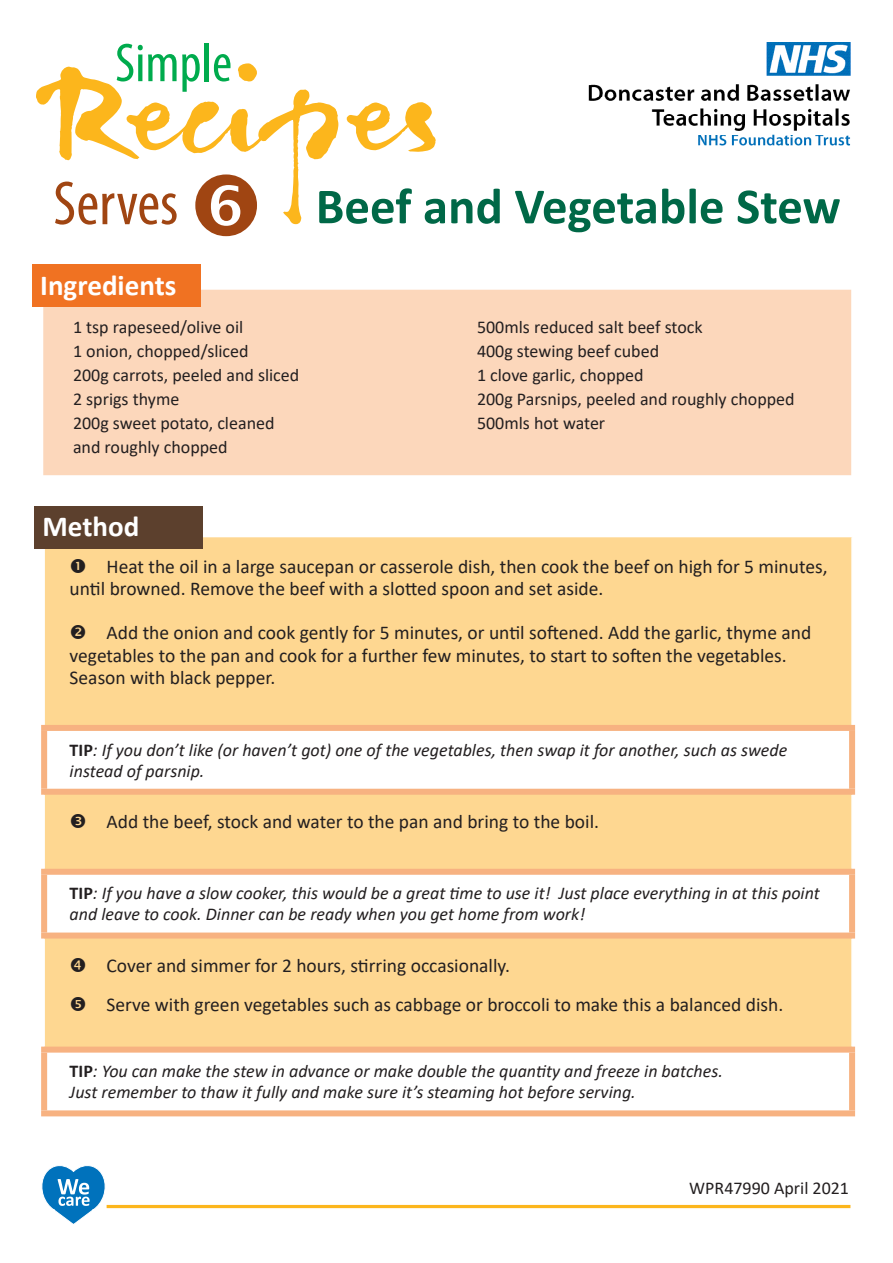
<style>
.page{position:relative;width:893px;height:1263px;background:#fff}
.page>*{position:absolute;margin:0;border:0;box-sizing:border-box;transform-origin:0 0}
.t1{font:159.45px "Gizmo";color:#fcb61c}
.t2{font:condensed 62.7px "Myriad Pro";color:#a04512}
.t3{font:condensed 55.2px "Myriad Pro";color:#00ab4d}
.t4{font:700 51px "Calibri";color:#006847}
.t5{font:700 29.1px "Calibri";color:#fff}
.t6{font:19.5px/22.5px "Calibri";color:#231f20}
.t7{font:italic 18px/21.6px "Calibri";color:#231f20}
.t8{font:18px "Calibri";color:#231f20}
.s1{font-weight:700;font-style:normal}
</style>
<div class="page">
<div style="left:43px;top:290px;width:808px;height:185px;background:#fcd7bb"></div>
<img style="left:588px;top:43px;width:263px;height:103px">
<hr style="left:107px;top:1205px;width:743px;height:3px;background:#fcb61c">
<svg style="left:41px;top:1165px;width:68px;height:59px"></svg>
<div style="left:45px;top:537px;width:806px;height:188px;background:#fed791"></div>
<svg style="left:45px;top:731px;width:806px;height:379px;fill:#fed791"></svg>
<div style="left:41px;top:725px;width:814px;height:6px;background:#f7b281"></div>
<div style="left:41px;top:731px;width:6px;height:58px;background:#f7b281"></div>
<div style="left:849px;top:731px;width:6px;height:58px;background:#f7b281"></div>
<div style="left:41px;top:789px;width:814px;height:6px;background:#f7b281"></div>
<div style="left:41px;top:869px;width:814px;height:6px;background:#f7b281"></div>
<div style="left:41px;top:875px;width:6px;height:57px;background:#f7b281"></div>
<div style="left:849px;top:875px;width:6px;height:57px;background:#f7b281"></div>
<div style="left:41px;top:932px;width:814px;height:6px;background:#f7b281"></div>
<div style="left:41px;top:1046px;width:814px;height:6px;background:#f7b281"></div>
<div style="left:41px;top:1052px;width:6px;height:58px;background:#f7b281"></div>
<div style="left:849px;top:1052px;width:6px;height:58px;background:#f7b281"></div>
<div style="left:41px;top:1110px;width:814px;height:6px;background:#f7b281"></div>
<div style="left:32px;top:264px;width:168px;height:43px;background:#f07222"></div>
<div style="left:34px;top:506px;width:169px;height:43px;background:#5c402d"></div>
<svg style="left:71px;top:558px;width:14px;height:15px"></svg>
<svg style="left:71px;top:625px;width:14px;height:14px"></svg>
<svg style="left:71px;top:814px;width:14px;height:14px"></svg>
<svg style="left:71px;top:957px;width:14px;height:15px"></svg>
<svg style="left:71px;top:997px;width:14px;height:14px"></svg>
<p class="t3" style="left:115px;top:30px;width:118px">Simple</p>
<p class="t1" style="left:43px;top:-10px;width:395px">Recipes</p>
<p class="t2" style="left:53px;top:166px;width:126px">Serves</p>
<p class="t4" style="left:316px;top:170px;width:526px">Beef and Vegetable Stew</p>
<p class="t5" style="left:40px;top:264px;width:138px">Ingredients</p>
<p class="t8" style="left:73px;top:314px;width:172px">1 tsp rapeseed/olive oil</p>
<p class="t8" style="left:73px;top:338px;width:177px">1 onion, chopped/sliced</p>
<p class="t8" style="left:73px;top:362px;width:228px">200g carrots, peeled and sliced</p>
<p class="t8" style="left:73px;top:386px;width:108px">2 sprigs thyme</p>
<p class="t8" style="left:73px;top:410px;width:203px">200g sweet potato, cleaned</p>
<p class="t8" style="left:73px;top:434px;width:156px">and roughly chopped</p>
<p class="t5" style="left:43px;top:506px;width:98px">Method</p>
<p class="t8" style="left:477px;top:314px;width:227px">500mls reduced salt beef stock</p>
<p class="t8" style="left:477px;top:338px;width:184px">400g stewing beef cubed</p>
<p class="t8" style="left:477px;top:362px;width:168px">1 clove garlic, chopped</p>
<p class="t8" style="left:477px;top:386px;width:319px">200g Parsnips, peeled and roughly chopped</p>
<p class="t8" style="left:477px;top:410px;width:130px">500mls hot water</p>
<p class="t6" style="left:70px;top:555px;width:759px;text-indent:37px">Heat the oil in a large saucepan or casserole dish, then cook the beef on high for 5 minutes, until browned. Remove the beef with a slotted spoon and set aside.</p>
<p class="t6" style="left:70px;top:621px;width:743px;text-indent:37px">Add the onion and cook gently for 5 minutes, or until softened. Add the garlic, thyme and vegetables to the pan and cook for a further few minutes, to start to soften the vegetables.<br>Season with black pepper.</p>
<p class="t7" style="left:70px;top:738px;width:719px"><span class="s1">TIP</span>: If you don’t like (or haven’t got) one of the vegetables, then swap it for another, such as swede</p>
<p class="t7" style="left:70px;top:760px;width:136px">instead of parsnip.</p>
<p class="t6" style="left:107px;top:810px;width:494px">Add the beef, stock and water to the pan and bring to the boil.</p>
<p class="t7" style="left:70px;top:881px;width:752px"><span class="s1">TIP</span>: If you have a slow cooker, this would be a great time to use it! Just place everything in at this point and leave to cook. Dinner can be ready when you get home from work!</p>
<p class="t6" style="left:107px;top:954px;width:405px">Cover and simmer for 2 hours, stirring occasionally.</p>
<p class="t6" style="left:107px;top:993px;width:678px">Serve with green vegetables such as cabbage or broccoli to make this a balanced dish.</p>
<p class="t7" style="left:70px;top:1059px;width:655px"><span class="s1">TIP</span>: You can make the stew in advance or make double the quantity and freeze in batches.</p>
<p class="t7" style="left:70px;top:1081px;width:568px">Just remember to thaw it fully and make sure it’s steaming hot before serving.</p>
<p class="t8" style="left:689px;top:1175px;width:161px">WPR47990 April 2021</p>
</div>
